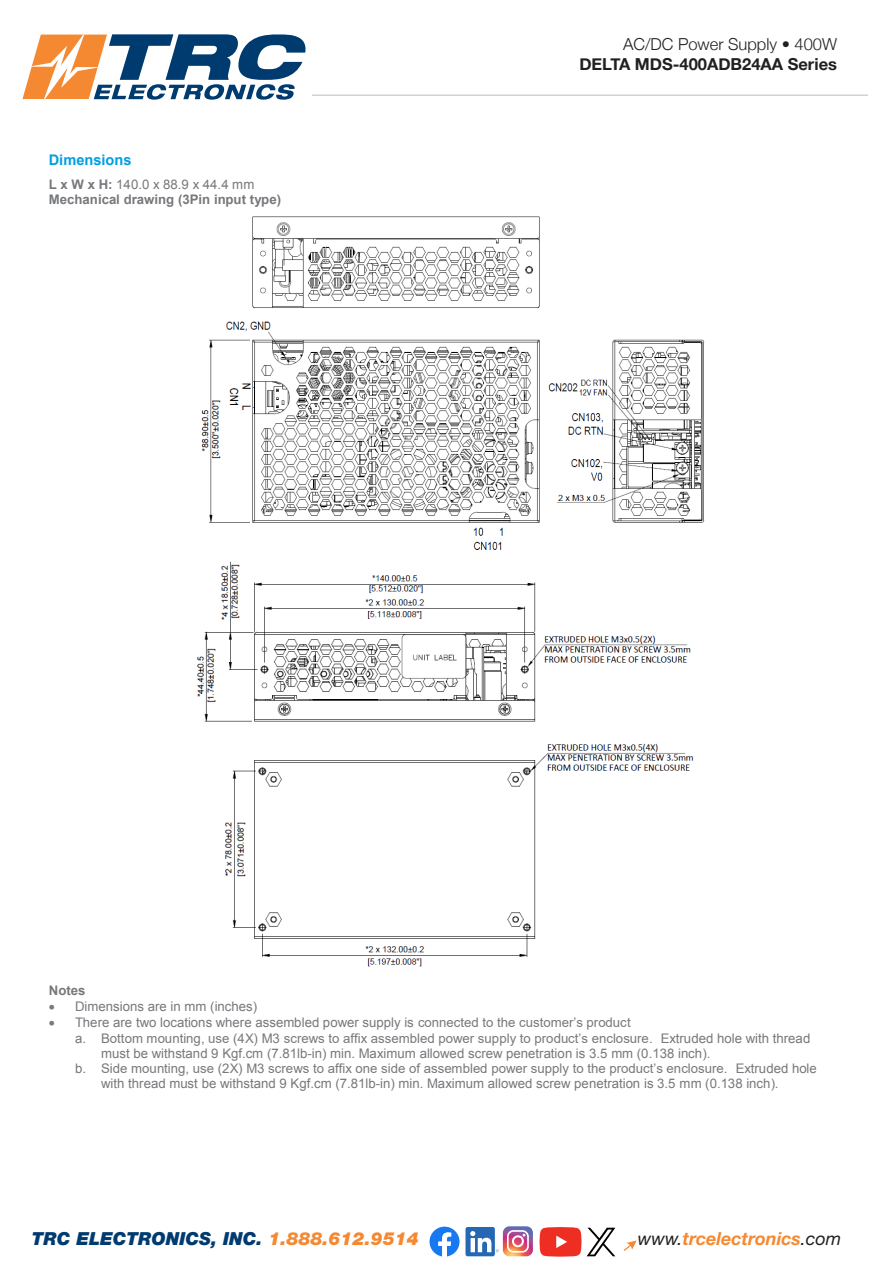
<style>
.page{position:relative;width:891px;height:1269px;background:#fff}
.page>*{position:absolute;margin:0;border:0;box-sizing:border-box;transform-origin:0 0}
.t1{font:italic 900 18px "Helvetica Neue LT Std";color:#003b70}
.t2{font:italic 700 18px "Helvetica Neue LT Std";color:#f58932}
.t3{font:700 16.5px "Helvetica Neue";color:#231f20}
.t4{font:300 16.5px "Helvetica Neue";color:#231f20}
.t5{font:700 14.55px "Arial";color:#009fe3}
.t6{font:13.2px "Arial";letter-spacing:.005em;color:#76787b}
.t7{font:700 13.2px/15.1px "Arial";color:#76787b}
.s1{font-weight:400}
.s2{color:#f58932}
.s3{font-weight:400;color:#231f20}
</style>
<div class="page">
<hr style="left:312px;top:94px;width:556px;height:2px;background:#d3d0ce">
<svg style="left:624px;top:1240px;width:13px;height:11px"></svg>
<svg style="left:22px;top:34px;width:284px;height:66px"></svg>
<svg style="left:430px;top:1227px;width:30px;height:30px"></svg>
<div style="left:466px;top:1227px;width:29px;height:29px;background:#2567b3;border-radius:2px"></div>
<svg style="left:470px;top:1226px;width:63px;height:30px"></svg>
<svg style="left:540px;top:1227px;width:75px;height:30px"></svg>
<img style="left:201px;top:216px;width:504px;height:334px">
<img style="left:197px;top:561px;width:497px;height:406px">
<p class="t5" style="left:49px;top:150px;width:84px">Dimensions</p>
<p class="t7" style="left:49px;top:178px;width:234px">L x W x H: <span class="s1">140.0 x 88.9 x 44.4 mm<br></span>Mechanical drawing (3Pin input type)</p>
<p class="t4" style="left:623px;top:31px;width:215px">AC/DC Power Supply • 400W</p>
<p class="t3" style="left:579px;top:51px;width:259px">DELTA MDS-400ADB24AA Series</p>
<p class="t7" style="left:49px;top:983px;width:38px">Notes</p>
<p class="t6" style="left:49px;top:998px;width:210px">• Dimensions are in mm (inches)</p>
<p class="t6" style="left:49px;top:1014px;width:583px">• There are two locations where assembled power supply is connected to the customer’s product</p>
<p class="t6" style="left:75px;top:1029px;width:737px">a. Bottom mounting, use (4X) M3 screws to affix assembled power supply to product’s enclosure. Extruded hole with thread</p>
<p class="t6" style="left:101px;top:1044px;width:611px">must be withstand 9 Kgf.cm (7.81lb-in) min. Maximum allowed screw penetration is 3.5 mm (0.138 inch).</p>
<p class="t6" style="left:75px;top:1060px;width:743px">b. Side mounting, use (2X) M3 screws to affix one side of assembled power supply to the product’s enclosure. Extruded hole</p>
<p class="t6" style="left:101px;top:1075px;width:679px">with thread must be withstand 9 Kgf.cm (7.81lb-in) min. Maximum allowed screw penetration is 3.5 mm (0.138 inch).</p>
<p class="t1" style="left:32px;top:1227px;width:388px">TRC ELECTRONICS, INC. <span class="s2">1.888.612.9514</span></p>
<p class="t2" style="left:638px;top:1227px;width:205px"><span class="s3">www.</span>trcelectronics<span class="s3">.com</span></p>
</div>
